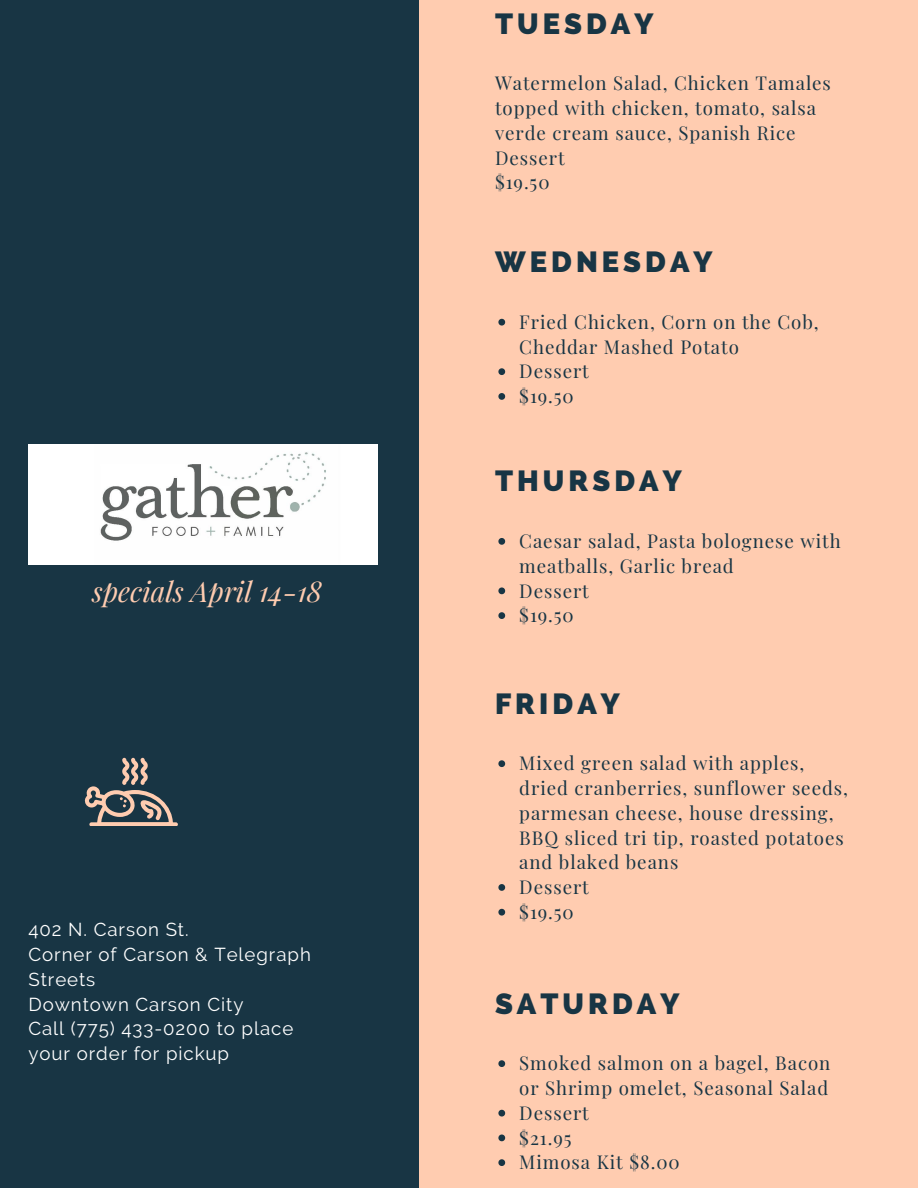
<style>
.page{position:relative;width:918px;height:1188px;background:#ffccb0}
.page>*{position:absolute;margin:0;border:0;box-sizing:border-box;transform-origin:0 0}
.t1{font:800 28.95px "Raleway";letter-spacing:.14em;color:#183544}
.t2{font:italic 28.05px "Playfair Display";color:#ffccb0}
.t3{font:18.75px/24.8px "Playfair Display";letter-spacing:.05em;color:#183544}
.t4{font:18.75px/24.8px "Raleway";letter-spacing:.05em;color:#fff}
</style>
<div class="page">
<div style="left:0;top:0;width:419px;height:1188px;background:#183544"></div>
<svg style="left:498px;top:319px;width:7px;height:7px"></svg>
<svg style="left:498px;top:368px;width:7px;height:7px"></svg>
<svg style="left:498px;top:393px;width:7px;height:7px"></svg>
<svg style="left:498px;top:538px;width:7px;height:7px"></svg>
<svg style="left:498px;top:587px;width:7px;height:7px"></svg>
<svg style="left:498px;top:612px;width:7px;height:7px"></svg>
<svg style="left:498px;top:760px;width:7px;height:7px"></svg>
<svg style="left:498px;top:884px;width:7px;height:7px"></svg>
<svg style="left:498px;top:909px;width:7px;height:7px"></svg>
<svg style="left:498px;top:1060px;width:7px;height:7px"></svg>
<svg style="left:498px;top:1110px;width:7px;height:7px"></svg>
<svg style="left:498px;top:1135px;width:7px;height:6px"></svg>
<svg style="left:498px;top:1159px;width:7px;height:7px"></svg>
<svg style="left:85px;top:758px;width:93px;height:67px"></svg>
<div style="left:28px;top:444px;width:18px;height:121px;background:#fff"></div>
<img style="left:46px;top:444px;width:332px;height:121px">
<h2 class="t2" style="left:92px;top:572px;width:232px">specials April 14-18</h2>
<p class="t4" style="left:28px;top:917px;width:284px">402 N. Carson St.<br>Corner of Carson &amp; Telegraph<br>Streets<br>Downtown Carson City<br>Call (775) 433-0200 to place your order for pickup</p>
<h1 class="t1" style="left:495px;top:6px;width:160px">TUESDAY</h1>
<p class="t3" style="left:495px;top:70px;width:337px">Watermelon Salad, Chicken Tamales topped with chicken, tomato, salsa verde cream sauce, Spanish Rice<br>Dessert<br>$19.50</p>
<h1 class="t1" style="left:495px;top:245px;width:219px">WEDNESDAY</h1>
<p class="t3" style="left:519px;top:309px;width:301px">Fried Chicken, Corn on the Cob,<br>Cheddar Mashed Potato<br>Dessert<br>$19.50</p>
<h1 class="t1" style="left:495px;top:464px;width:188px">THURSDAY</h1>
<p class="t3" style="left:519px;top:528px;width:323px">Caesar salad, Pasta bolognese with meatballs, Garlic bread<br>Dessert<br>$19.50</p>
<h1 class="t1" style="left:495px;top:686px;width:126px">FRIDAY</h1>
<p class="t3" style="left:519px;top:750px;width:330px">Mixed green salad with apples, dried cranberries, sunflower seeds, parmesan cheese, house dressing,<br>BBQ sliced tri tip, roasted potatoes and blaked beans<br>Dessert<br>$19.50</p>
<h1 class="t1" style="left:495px;top:986px;width:186px">SATURDAY</h1>
<p class="t3" style="left:519px;top:1050px;width:313px">Smoked salmon on a bagel, Bacon or Shrimp omelet, Seasonal Salad<br>Dessert<br>$21.95<br>Mimosa Kit $8.00</p>
</div>
